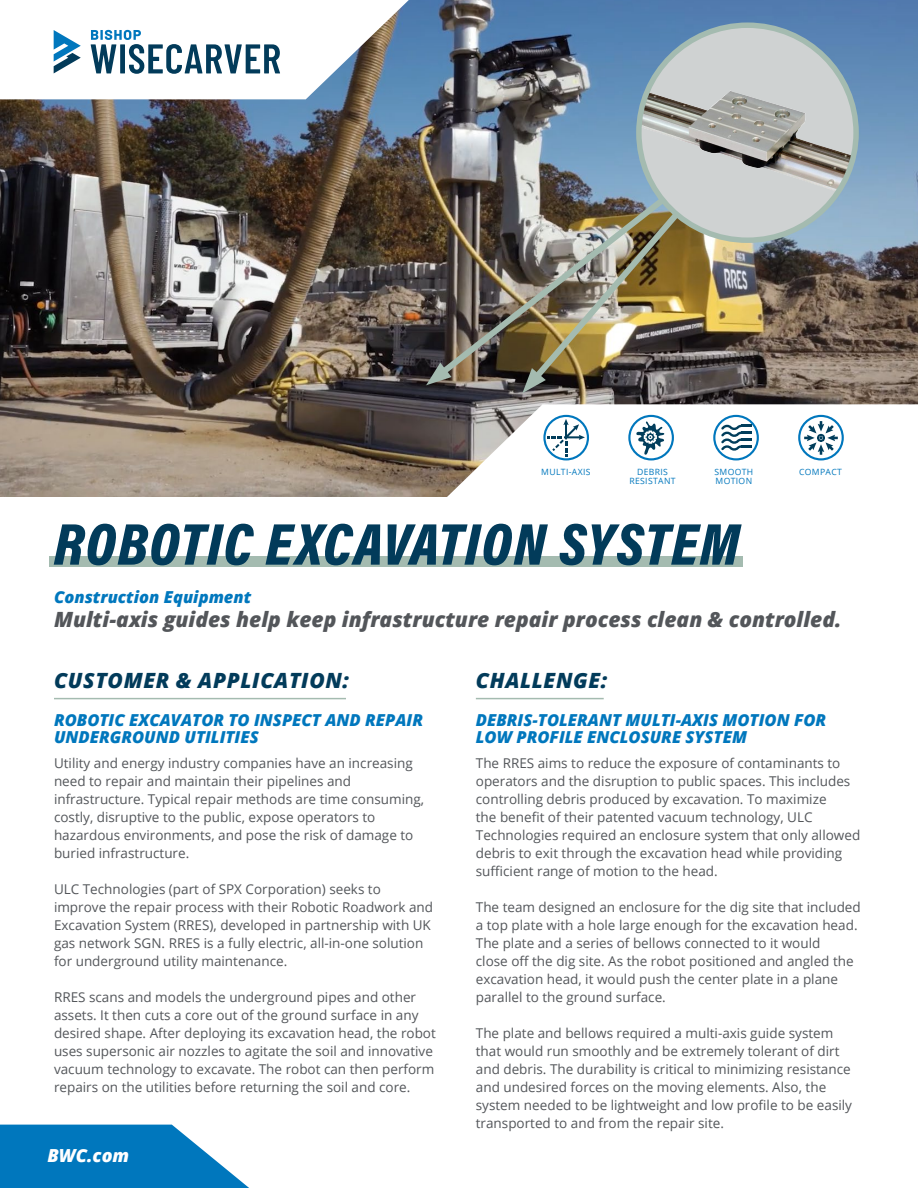
<style>
.page{position:relative;width:918px;height:1188px;background:#fff}
.page>*{position:absolute;margin:0;border:0;box-sizing:border-box;transform-origin:0 0}
.t1{font:italic 900 59.7px "Acumin Pro Cond";letter-spacing:.03em;color:#023b5a}
.Ttile_Headline{font:italic 800 21px "Open Sans";color:#53565a}
.Headline{font:italic 800 21px "Open Sans";letter-spacing:.03em;color:#023b5a}
.t2{font:italic 800 18px "Open Sans";color:#fff}
.Subhead{font:italic 800 16.5px/16.5px "Open Sans";color:#0077bd}
.Bullet_with_Icons{font:13.5px/18px "Open Sans";color:#53565a}
.Copy{font:13.5px/18px "Open Sans";color:#53565a}
.t3{font:8.7px "Open Sans";letter-spacing:.04em;color:#0077bd}
</style>
<div class="page">
<svg style="left:0;top:1125px;width:249px;height:63px;background:#268bc6"></svg>
<img style="left:0;top:0;width:918px;height:496px">
<hr style="left:54px;top:698px;width:292px;height:1px;background:#a4bbb0">
<hr style="left:476px;top:698px;width:128px;height:1px;background:#a4bbb0">
<svg style="left:446px;top:404px;width:472px;height:93px"></svg>
<div style="left:50px;top:557px;width:693px;height:10px;background:#a4bbb0"></div>
<div style="left:628px;top:415px;width:46px;height:45px;border:2px solid #0077bd;border-radius:50%"></div>
<svg style="left:636px;top:422px;width:28px;height:33px"></svg>
<div style="left:798px;top:415px;width:46px;height:45px;border:2px solid #0077bd;border-radius:50%"></div>
<div style="left:543px;top:415px;width:46px;height:45px;border:2px solid #0077bd;border-radius:50%"></div>
<svg style="left:548px;top:419px;width:37px;height:37px"></svg>
<div style="left:713px;top:415px;width:46px;height:45px;border:2px solid #0077bd;border-radius:50%"></div>
<svg style="left:721px;top:424px;width:31px;height:27px"></svg>
<svg style="left:804px;top:421px;width:34px;height:34px"></svg>
<img style="left:429px;top:127px;width:95px;height:258px">
<svg style="left:426px;top:363px;width:26px;height:22px"></svg>
<img style="left:524px;top:126px;width:230px;height:264px">
<svg style="left:522px;top:368px;width:24px;height:25px"></svg>
<div style="left:639px;top:25px;width:217px;height:215px;background:#cfd2d2;border-radius:50%"></div>
<img style="left:639px;top:91px;width:215px;height:101px">
<div style="left:636px;top:23px;width:223px;height:220px;border:5px solid #a4bbb0;border-radius:50%"></div>
<svg style="left:0;top:0;width:409px;height:99px"></svg>
<p class="t3" style="left:541px;top:466px;width:51px">MULTI-AXIS</p>
<p class="t3" style="left:714px;top:466px;width:40px">SMOOTH</p>
<p class="t3" style="left:716px;top:475px;width:38px">MOTION</p>
<p class="t3" style="left:637px;top:466px;width:32px">DEBRIS</p>
<p class="t3" style="left:629px;top:475px;width:48px">RESISTANT</p>
<p class="t1" style="left:54px;top:505px;width:687px">ROBOTIC EXCAVATION SYSTEM</p>
<p class="t3" style="left:799px;top:466px;width:44px">COMPACT</p>
<p class="Subhead" style="left:54px;top:588px;width:199px">Construction Equipment</p>
<p class="Ttile_Headline" style="left:54px;top:603px;width:789px">Multi-axis guides help keep infrastructure repair process clean &amp; controlled.</p>
<p class="Headline" style="left:54px;top:665px;width:297px">CUSTOMER &amp; APPLICATION:</p>
<p class="Subhead" style="left:54px;top:711px;width:371px">ROBOTIC EXCAVATOR TO INSPECT AND REPAIR<br>UNDERGROUND UTILITIES</p>
<p class="Copy" style="left:54px;top:753px;width:372px">Utility and energy industry companies have an increasing need to repair and maintain their pipelines and infrastructure. Typical repair methods are time consuming, costly, disruptive to the public, expose operators to hazardous environments, and pose the risk of damage to buried infrastructure.</p>
<p class="Copy" style="left:54px;top:879px;width:381px">ULC Technologies (part of SPX Corporation) seeks to improve the repair process with their Robotic Roadwork and Excavation System (RRES), developed in partnership with UK gas network SGN. RRES is a fully electric, all-in-one solution for underground utility maintenance.</p>
<p class="Copy" style="left:54px;top:987px;width:383px">RRES scans and models the underground pipes and other assets. It then cuts a core out of the ground surface in any desired shape. After deploying its excavation head, the robot uses supersonic air nozzles to agitate the soil and innovative vacuum technology to excavate. The robot can then perform repairs on the utilities before returning the soil and core.</p>
<p class="t2" style="left:48px;top:1142px;width:83px">BWC.com</p>
<p class="Headline" style="left:476px;top:665px;width:133px">CHALLENGE:</p>
<p class="Subhead" style="left:476px;top:711px;width:352px">DEBRIS-TOLERANT MULTI-AXIS MOTION FOR<br>LOW PROFILE ENCLOSURE SYSTEM</p>
<p class="Bullet_with_Icons" style="left:476px;top:753px;width:386px">The RRES aims to reduce the exposure of contaminants to operators and the disruption to public spaces. This includes controlling debris produced by excavation. To maximize<br>the benefit of their patented vacuum technology, ULC Technologies required an enclosure system that only allowed debris to exit through the excavation head while providing sufficient range of motion to the head.</p>
<p class="Bullet_with_Icons" style="left:476px;top:897px;width:386px">The team designed an enclosure for the dig site that included a top plate with a hole large enough for the excavation head.<br>The plate and a series of bellows connected to it would<br>close off the dig site. As the robot positioned and angled the excavation head, it would push the center plate in a plane parallel to the ground surface.</p>
<p class="Bullet_with_Icons" style="left:476px;top:1023px;width:378px">The plate and bellows required a multi-axis guide system that would run smoothly and be extremely tolerant of dirt and debris. The durability is critical to minimizing resistance and undesired forces on the moving elements. Also, the system needed to be lightweight and low profile to be easily transported to and from the repair site.</p>
</div>
